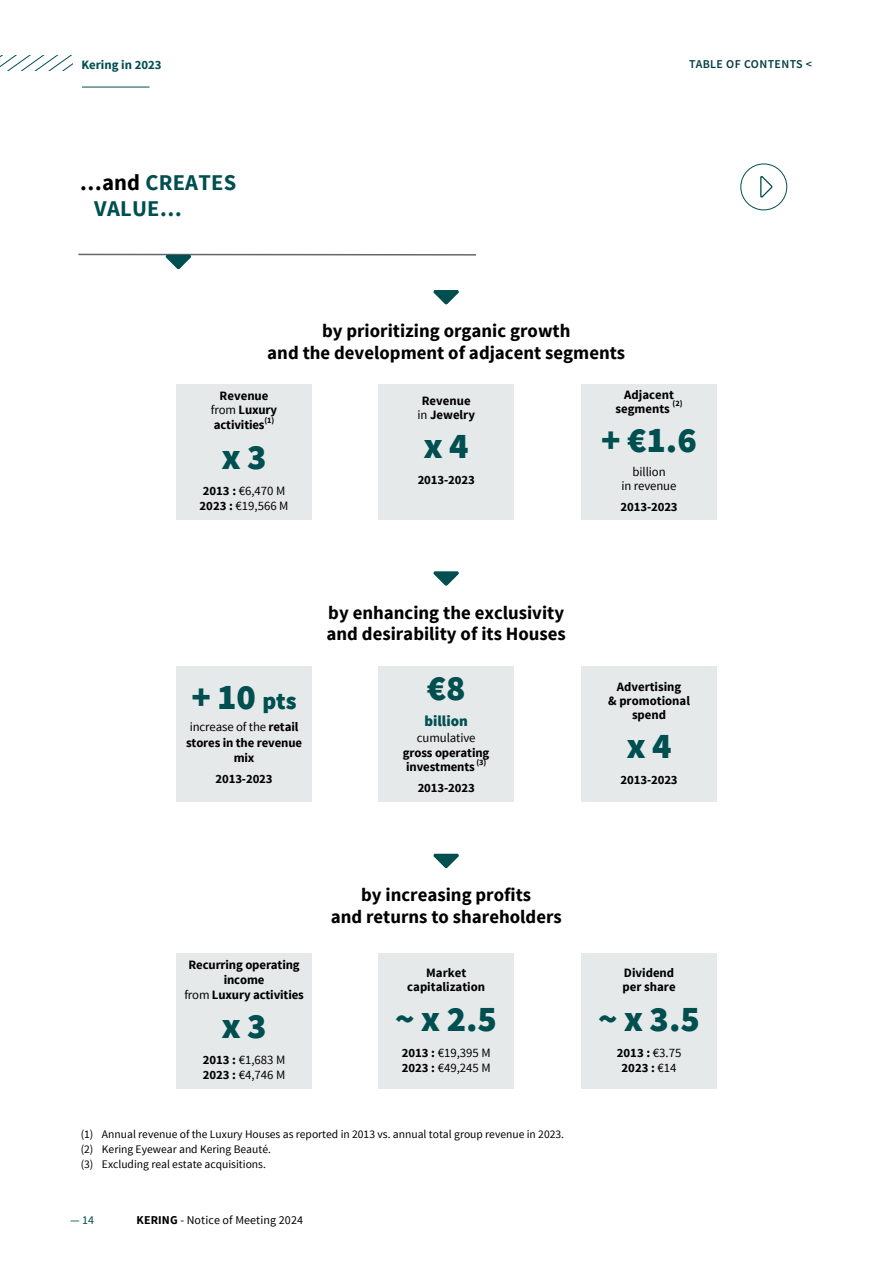
<style>
.page{position:relative;width:893px;height:1263px;background:#fff}
.page>*{position:absolute;margin:0;border:0;box-sizing:border-box;transform-origin:0 0}
.t1{font:900 36px "Source Sans Pro";letter-spacing:.175em;color:#004f50}
.t2{font:700 22.5px/25.8px "Source Sans Pro";letter-spacing:.01em;color:#004f50}
.t3{font:700 18.75px/21.6px "Source Sans Pro";color:#000;text-align:center}
.t4{font:900 15px "Source Sans Pro";color:#004f50}
.t5{font:700 12.75px/14.7px "Source Sans Pro";letter-spacing:-.01em;color:#000;text-align:center}
.t6{font:12.75px/15.3px "Source Sans Pro";letter-spacing:-.01em;color:#000}
.t7{font:700 12.75px "Source Sans Pro";color:#004f50}
.t8{font:12px "Source Sans Pro";letter-spacing:.01em;color:#000}
.t9{font:12px "Source Sans Variable";letter-spacing:.03em;color:#003c42}
.t10{font:12px "Source Sans Pro";color:#004f50}
.t11{font:11.55px/14.9px "Source Sans Pro";color:#000}
.t12{font:700 8.25px "Source Sans Pro";color:#000}
.s1{color:#000}
.s2{font-weight:400}
.s3{font-weight:700}
.s4{font-size:24px}
</style>
<div class="page">
<hr style="left:82px;top:87px;width:68px;height:1px;background:#004f50">
<hr style="left:78px;top:254px;width:398px;height:2px;background:#686767">
<div style="left:740px;top:164px;width:47px;height:46px;border:1px solid #004f50;border-radius:50%"></div>
<svg style="left:760px;top:175px;width:13px;height:23px"></svg>
<svg style="left:166px;top:255px;width:25px;height:14px"></svg>
<div style="left:177px;top:384px;width:135px;height:135px;background:#e6e9ea"></div>
<svg style="left:433px;top:290px;width:26px;height:14px"></svg>
<div style="left:379px;top:384px;width:135px;height:135px;background:#e6e9ea"></div>
<div style="left:582px;top:384px;width:135px;height:135px;background:#e6e9ea"></div>
<div style="left:177px;top:667px;width:135px;height:135px;background:#e6e9ea"></div>
<div style="left:379px;top:667px;width:135px;height:135px;background:#e6e9ea"></div>
<div style="left:582px;top:667px;width:135px;height:135px;background:#e6e9ea"></div>
<svg style="left:433px;top:571px;width:26px;height:15px"></svg>
<svg style="left:433px;top:854px;width:26px;height:14px"></svg>
<div style="left:177px;top:953px;width:135px;height:135px;background:#e6e9ea"></div>
<div style="left:379px;top:953px;width:135px;height:135px;background:#e6e9ea"></div>
<div style="left:582px;top:953px;width:135px;height:135px;background:#e6e9ea"></div>
<svg style="left:0;top:56px;width:72px;height:15px"></svg>
<p class="t7" style="left:81px;top:57px;width:82px">Kering in 2023</p>
<h2 class="t2" style="left:94px;top:170px;width:143px;text-indent:-14px"><span class="s1">…and</span> CREATES<br>VALUE…</h2>
<p class="t9" style="left:689px;top:56px;width:124px">TABLE OF CONTENTS &lt;</p>
<h3 class="t3" style="left:267px;top:321px;width:359px">by prioritizing organic growth<br>and the development of adjacent segments</h3>
<p class="t5" style="left:417px;top:394px;width:59px;line-height:14px">Revenue <span class="s2">in</span> Jewelry</p>
<h1 class="t1" style="left:424px;top:423px;width:47px">x4</h1>
<p class="t5" style="left:418px;top:473px;width:59px">2013-2023</p>
<p class="t5" style="left:615px;top:388px;width:60px;line-height:14px;text-align:left;text-indent:9px">Adjacent segments</p>
<p class="t12" style="left:672px;top:398px;width:12px">(2)</p>
<h1 class="t1" style="left:601px;top:416px;width:97px">+ €1.6</h1>
<p class="t6" style="left:622px;top:464px;width:56px;line-height:14.9px;text-align:center">billion<br>in revenue</p>
<p class="t5" style="left:621px;top:500px;width:59px">2013-2023</p>
<p class="t5" style="left:211px;top:389px;width:68px;text-align:left;text-indent:9px">Revenue <span class="s2">from</span> Luxury activities</p>
<p class="t12" style="left:264px;top:415px;width:11px">(1)</p>
<h1 class="t1" style="left:221px;top:434px;width:47px">x3</h1>
<p class="t6" style="left:200px;top:483px;width:91px"><span class="s3">2013 :</span> €6,470 M<br><span class="s3">2023 :</span> €19,566 M</p>
<h1 class="t1" style="left:191px;top:674px;width:107px">+ 10 <span class="s4">pts</span></h1>
<p class="t5" style="left:186px;top:720px;width:118px;line-height:15.3px"><span class="s2">increase of the</span> retail stores in the revenue mix</p>
<p class="t5" style="left:216px;top:772px;width:59px">2013-2023</p>
<h3 class="t3" style="left:327px;top:602px;width:241px;text-align:left">by enhancing the exclusivity and desirability of its Houses</h3>
<h1 class="t1" style="left:427px;top:664px;width:40px">€8</h1>
<p class="t4" style="left:424px;top:711px;width:45px">billion</p>
<p class="t6" style="left:417px;top:730px;width:60px">cumulative</p>
<p class="t5" style="left:403px;top:745px;width:88px;text-align:left">gross operating investments</p>
<p class="t12" style="left:476px;top:757px;width:11px">(3)</p>
<p class="t5" style="left:418px;top:781px;width:59px">2013-2023</p>
<p class="t5" style="left:608px;top:680px;width:83px;line-height:14.1px">Advertising<br>&amp; promotional spend</p>
<h1 class="t1" style="left:626px;top:722px;width:47px">x4</h1>
<p class="t5" style="left:621px;top:773px;width:59px">2013-2023</p>
<p class="t5" style="left:184px;top:958px;width:121px">Recurring operating income<br><span class="s2">from</span> Luxury activities</p>
<h1 class="t1" style="left:221px;top:1003px;width:47px">x3</h1>
<p class="t6" style="left:203px;top:1052px;width:84px"><span class="s3">2013 :</span> €1,683 M<br><span class="s3">2023 :</span> €4,746 M</p>
<h3 class="t3" style="left:331px;top:884px;width:233px">by increasing profits<br>and returns to shareholders</h3>
<p class="t5" style="left:407px;top:965px;width:79px">Market capitalization</p>
<h1 class="t1" style="left:395px;top:995px;width:103px">~x2.5</h1>
<p class="t6" style="left:402px;top:1045px;width:91px"><span class="s3">2013 :</span> €19,395 M<br><span class="s3">2023 :</span> €49,245 M</p>
<p class="t11" style="left:81px;top:1127px;width:485px">(1) Annual revenue of the Luxury Houses as reported in 2013 vs. annual total group revenue in 2023. (2) Kering Eyewear and Kering Beauté.<br>(3) Excluding real estate acquisitions.</p>
<p class="t10" style="left:70px;top:1212px;width:25px">— 14</p>
<p class="t8" style="left:137px;top:1212px;width:168px"><span class="s3">KERING</span> - Notice of Meeting 2024</p>
<p class="t5" style="left:623px;top:965px;width:55px;text-align:left">Dividend per share</p>
<h1 class="t1" style="left:598px;top:995px;width:103px">~x3.5</h1>
<p class="t5" style="left:617px;top:1045px;width:66px;line-height:15.3px">2013 : <span class="s2">€3.75<br></span>2023 : <span class="s2">€14</span></p>
</div>
